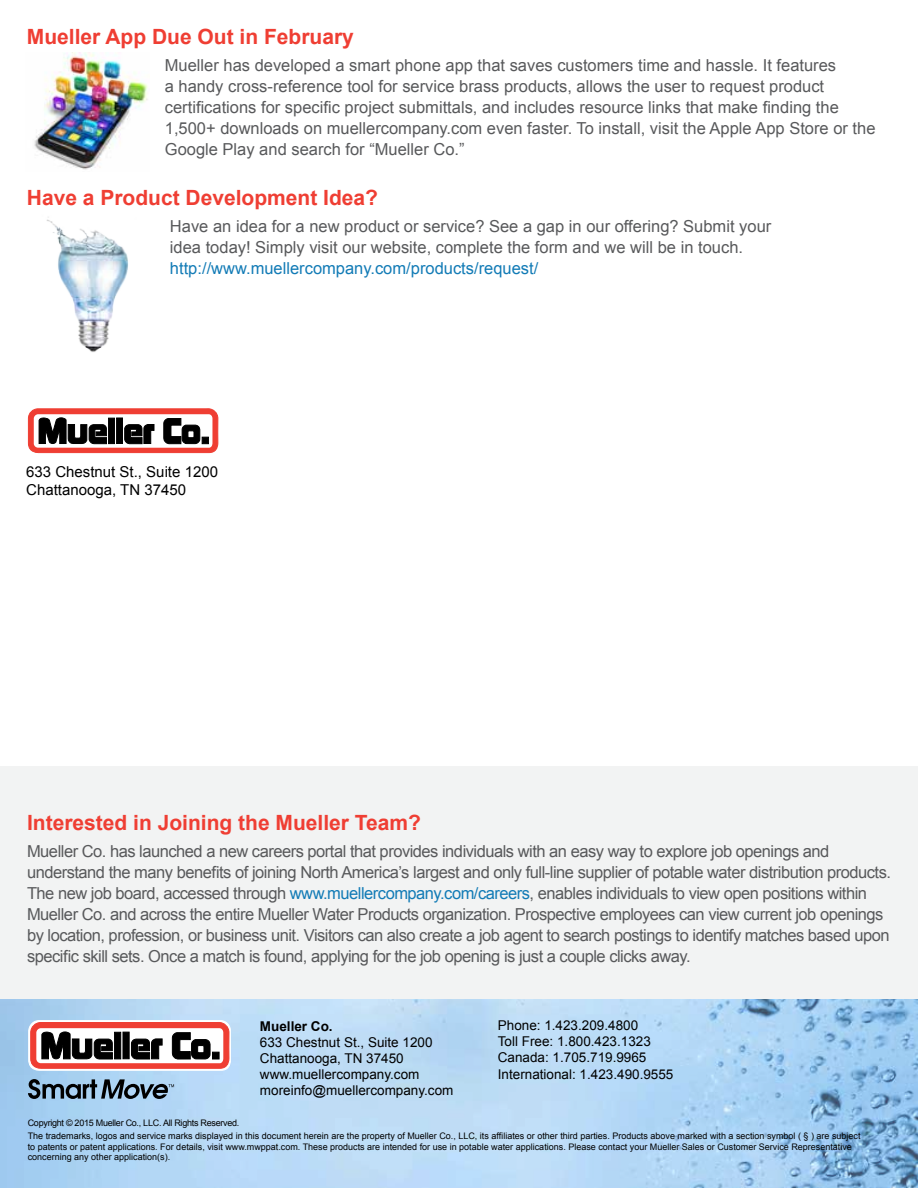
<style>
.page{position:relative;width:918px;height:1188px;background:#fff}
.page>*{position:absolute;margin:0;border:0;box-sizing:border-box;transform-origin:0 0}
.t1{font:700 21px "Arial";color:#ef3e33}
.t2{font:16.5px/21px "Arial";letter-spacing:-.03em;color:#58595b}
.t3{font:16.5px/21px "Arial";color:#58595b}
.t4{font:16.5px "Arial";color:#127bb6}
.t5{font:15px/18px "Arial";color:#000}
.t6{font:13.5px/16.2px "Arial";color:#000}
.t7{font:700 13.5px "Arial";color:#000}
.t8{font:9px/13.5px "Arial";color:#000}
.s1{color:#127bb6}
</style>
<div class="page">
<img style="left:0;top:999px;width:918px;height:189px">
<svg style="left:29px;top:1021px;width:202px;height:49px"></svg>
<svg style="left:28px;top:1079px;width:146px;height:20px;background:#647c8f"></svg>
<div style="left:0;top:766px;width:918px;height:233px;background:#f2f3f3"></div>
<svg style="left:27px;top:408px;width:192px;height:46px"></svg>
<img style="left:34px;top:53px;width:114px;height:117px">
<img style="left:46px;top:217px;width:83px;height:135px">
<p class="t1" style="left:27px;top:22px;width:329px">Mueller App Due Out in February</p>
<p class="t3" style="left:165px;top:55px;width:712px">Mueller has developed a smart phone app that saves customers time and hassle. It features<br>a handy cross-reference tool for service brass products, allows the user to request product certifications for specific project submittals, and includes resource links that make finding the 1,500+ downloads on muellercompany.com even faster. To install, visit the Apple App Store or the Google Play and search for “Mueller Co.”</p>
<p class="t1" style="left:27px;top:184px;width:353px">Have a Product Development Idea?</p>
<p class="t3" style="left:170px;top:216px;width:603px">Have an idea for a new product or service? See a gap in our offering? Submit your idea today! Simply visit our website, complete the form and we will be in touch.</p>
<p class="t4" style="left:170px;top:258px;width:370px">http://www.muellercompany.com/products/request/</p>
<p class="t5" style="left:26px;top:463px;width:193px">633 Chestnut St., Suite 1200<br>Chattanooga, TN 37450</p>
<p class="t1" style="left:27px;top:809px;width:395px">Interested in Joining the Mueller Team?</p>
<p class="t2" style="left:27px;top:841px;width:865px">Mueller Co. has launched a new careers portal that provides individuals with an easy way to explore job openings and understand the many benefits of joining North America’s largest and only full-line supplier of potable water distribution products.<br>The new job board, accessed through <span class="s1">www.muellercompany.com/careers</span>, enables individuals to view open positions within Mueller Co. and across the entire Mueller Water Products organization. Prospective employees can view current job openings by location, profession, or business unit. Visitors can also create a job agent to search postings to identify matches based upon specific skill sets. Once a match is found, applying for the job opening is just a couple clicks away.</p>
<p class="t6" style="left:498px;top:1017px;width:177px">Phone: 1.423.209.4800<br>Toll Free: 1.800.423.1323<br>Canada: 1.705.719.9965<br>International: 1.423.490.9555</p>
<p class="t7" style="left:260px;top:1017px;width:74px">Mueller Co.</p>
<p class="t6" style="left:260px;top:1034px;width:195px">633 Chestnut St., Suite 1200<br>Chattanooga, TN 37450 www.muellercompany.com moreinfo@muellercompany.com</p>
<p class="t8" style="left:28px;top:1116px;width:834px">Copyright © 2015 Mueller Co., LLC. All Rights Reserved.<br>The trademarks, logos and service marks displayed in this document herein are the property of Mueller Co., LLC, its affiliates or other third parties. Products above marked with a section symbol ( § ) are subject</p>
<p class="t8" style="left:28px;top:1141px;width:826px;line-height:10.5px">to patents or patent applications. For details, visit www.mwppat.com. These products are intended for use in potable water applications. Please contact your Mueller Sales or Customer Service Representative concerning any other application(s).</p>
</div>
